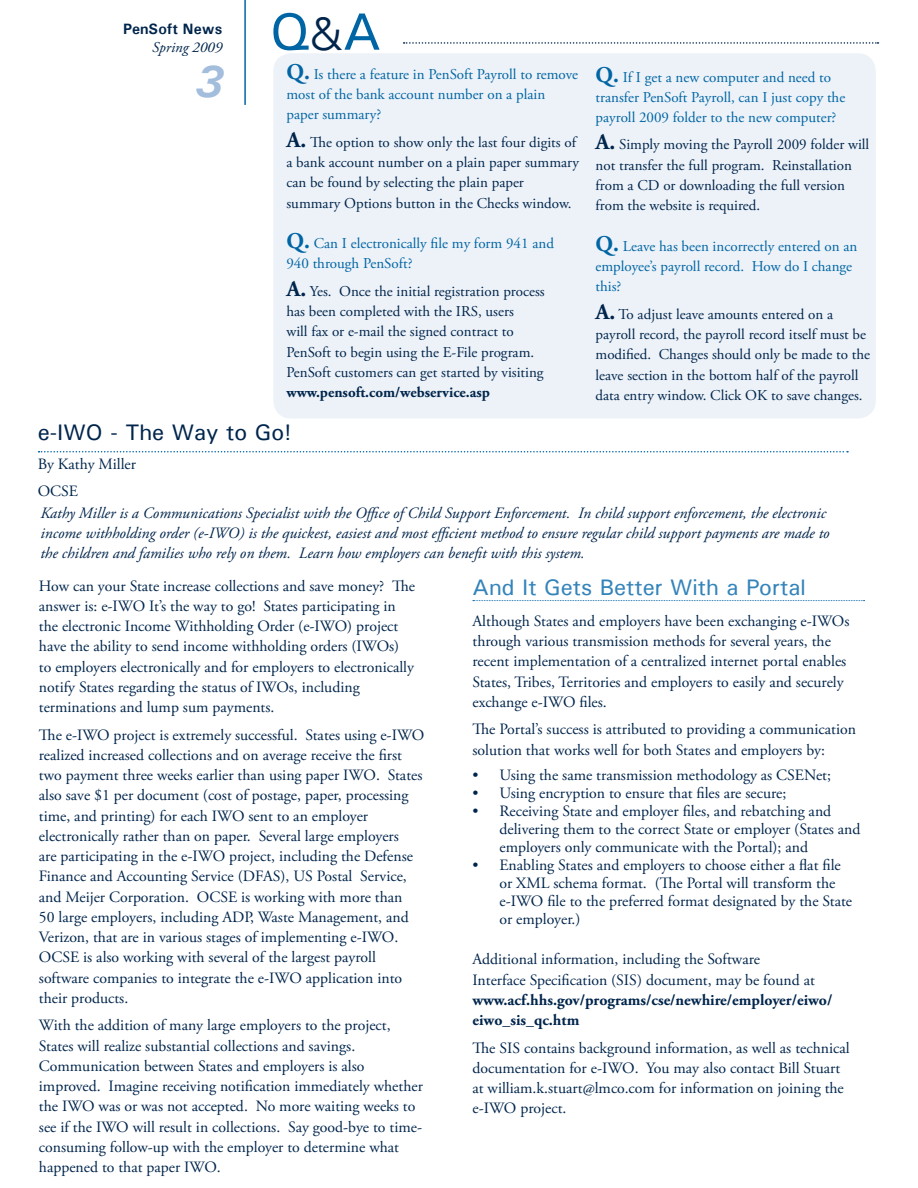
<style>
.page{position:relative;width:918px;height:1188px;background:#fff}
.page>*{position:absolute;margin:0;border:0;box-sizing:border-box;transform-origin:0 0}
.t1{font:500 52.5px "Univers";color:#0065a4}
.page_number{font:italic 700 45px "Univers";color:#a3bddd}
.Subhead_1{font:500 22.5px "Univers";color:#3484ba}
.Headline{font:500 22.5px "Univers";color:#00254c}
.Paragraph_Text{font:15.75px/20.2px "Adobe Garamond Pro";color:#00254c}
.Paragraph_Text-2{font:italic 15.75px/20.2px "Adobe Garamond Pro";color:#00254c}
.Hanging_Indent{font:15.75px/18px "Adobe Garamond Pro";color:#00254c}
.Hanging_Indent_Last{font:15.75px/18px "Adobe Garamond Pro";color:#00254c}
.Answer_Last{font:15px/20.2px "Adobe Garamond Pro";color:#00254c}
.Answer{font:15px/20.2px "Adobe Garamond Pro";color:#0065a4}
.Text_Plain{font:700 15px "Univers";color:#00254c}
.Text_Plain-2{font:italic 15px "Adobe Garamond Pro";color:#00254c}
.s1{font-weight:300;font-size:45px;color:#00254c}
.s2{font-weight:700;font-size:22.5px}
.s3{font-weight:700}
</style>
<div class="page">
<hr style="left:244px;top:0;width:2px;height:105px;background:#0065a4">
<svg style="left:39px;top:451px;width:809px;height:2px"></svg>
<svg style="left:473px;top:600px;width:392px;height:1px"></svg>
<div style="left:273px;top:53px;width:603px;height:365px;background:#edf2f8;border-radius:18px"></div>
<svg style="left:404px;top:42px;width:474px;height:2px"></svg>
<p class="Text_Plain" style="left:123px;top:19px;width:101px">PenSoft News</p>
<p class="Text_Plain-2" style="left:152px;top:38px;width:71px">Spring 2009</p>
<p class="page_number" style="left:195px;top:53px;width:30px">3</p>
<p class="t1" style="left:270px;top:-2px;width:113px">Q<span class="s1">&amp;</span>A</p>
<p class="Answer" style="left:286px;top:65px;width:293px"><span class="s2">Q.</span> Is there a feature in PenSoft Payroll to remove most of the bank account number on a plain paper summary?</p>
<p class="Answer_Last" style="left:286px;top:133px;width:294px"><span class="s2">A.</span> The option to show only the last four digits of a bank account number on a plain paper summary can be found by selecting the plain paper summary Options button in the Checks window.</p>
<p class="Answer" style="left:286px;top:234px;width:269px"><span class="s2">Q.</span> Can I electronically file my form 941 and<br>940 through PenSoft?</p>
<p class="Answer_Last" style="left:286px;top:282px;width:260px"><span class="s2">A.</span> Yes. Once the initial registration process has been completed with the IRS, users<br>will fax or e-mail the signed contract to PenSoft to begin using the E-File program.<br>PenSoft customers can get started by visiting <span class="s3">www.pensoft.com/webservice.asp</span></p>
<p class="Headline" style="left:38px;top:418px;width:255px">e-IWO - The Way to Go!</p>
<p class="Paragraph_Text" style="left:38px;top:454px;width:100px">By Kathy Miller</p>
<p class="Paragraph_Text" style="left:38px;top:482px;width:42px">OCSE</p>
<p class="Answer" style="left:596px;top:67px;width:251px"><span class="s2">Q.</span> If I get a new computer and need to transfer PenSoft Payroll, can I just copy the payroll 2009 folder to the new computer?</p>
<p class="Answer_Last" style="left:596px;top:135px;width:275px"><span class="s2">A.</span> Simply moving the Payroll 2009 folder will not transfer the full program. Reinstallation from a CD or downloading the full version from the website is required.</p>
<p class="Answer" style="left:596px;top:236px;width:263px"><span class="s2">Q.</span> Leave has been incorrectly entered on an employee’s payroll record. How do I change this?</p>
<p class="Answer_Last" style="left:596px;top:304px;width:276px"><span class="s2">A.</span> To adjust leave amounts entered on a payroll record, the payroll record itself must be modified. Changes should only be made to the leave section in the bottom half of the payroll data entry window. Click OK to save changes.</p>
<p class="Paragraph_Text-2" style="left:40px;top:503px;width:791px">Kathy Miller is a Communications Specialist with the Office of Child Support Enforcement. In child support enforcement, the electronic income withholding order (e-IWO) is the quickest, easiest and most efficient method to ensure regular child support payments are made to the children and families who rely on them. Learn how employers can benefit with this system.</p>
<p class="Paragraph_Text" style="left:39px;top:576px;width:378px">How can your State increase collections and save money? The answer is: e-IWO It’s the way to go! States participating in the electronic Income Withholding Order (e-IWO) project have the ability to send income withholding orders (IWOs) to employers electronically and for employers to electronically notify States regarding the status of IWOs, including terminations and lump sum payments.</p>
<p class="Paragraph_Text" style="left:39px;top:725px;width:387px">The e-IWO project is extremely successful. States using e-IWO realized increased collections and on average receive the first two payment three weeks earlier than using paper IWO. States also save $1 per document (cost of postage, paper, processing time, and printing) for each IWO sent to an employer electronically rather than on paper. Several large employers<br>are participating in the e-IWO project, including the Defense Finance and Accounting Service (DFAS), US Postal Service, and Meijer Corporation. OCSE is working with more than<br>50 large employers, including ADP, Waste Management, and Verizon, that are in various stages of implementing e-IWO.<br>OCSE is also working with several of the largest payroll software companies to integrate the e-IWO application into their products.</p>
<p class="Paragraph_Text" style="left:39px;top:1016px;width:386px">With the addition of many large employers to the project, States will realize substantial collections and savings.<br>Communication between States and employers is also improved. Imagine receiving notification immediately whether the IWO was or was not accepted. No more waiting weeks to see if the IWO will result in collections. Say good-bye to time&shy;consuming follow-up with the employer to determine what happened to that paper IWO.</p>
<p class="Subhead_1" style="left:472px;top:573px;width:335px">And It Gets Better With a Portal</p>
<p class="Paragraph_Text" style="left:472px;top:611px;width:378px">Although States and employers have been exchanging e-IWOs through various transmission methods for several years, the recent implementation of a centralized internet portal enables States, Tribes, Territories and employers to easily and securely exchange e-IWO files.</p>
<p class="Paragraph_Text" style="left:472px;top:720px;width:385px">The Portal’s success is attributed to providing a communication solution that works well for both States and employers by:</p>
<p class="Hanging_Indent" style="left:472px;top:766px;width:360px">• Using the same transmission methodology as CSENet;</p>
<p class="Hanging_Indent" style="left:472px;top:784px;width:315px">• Using encryption to ensure that files are secure;</p>
<p class="Hanging_Indent" style="left:500px;top:802px;width:363px;text-indent:-27px">• Receiving State and employer files, and rebatching and delivering them to the correct State or employer (States and employers only communicate with the Portal); and</p>
<p class="Hanging_Indent_Last" style="left:500px;top:856px;width:354px;text-indent:-27px">• Enabling States and employers to choose either a flat file or XML schema format. (The Portal will transform the e-IWO file to the preferred format designated by the State or employer.)</p>
<p class="Paragraph_Text" style="left:472px;top:950px;width:361px">Additional information, including the Software<br>Interface Specification (SIS) document, may be found at <span class="s3">www.acf.hhs.gov/programs/cse/newhire/employer/eiwo/ eiwo_sis_qc.htm</span></p>
<p class="Paragraph_Text" style="left:472px;top:1038px;width:379px">The SIS contains background information, as well as technical documentation for e-IWO. You may also contact Bill Stuart at william.k.stuart@lmco.com for information on joining the e-IWO project.</p>
</div>
